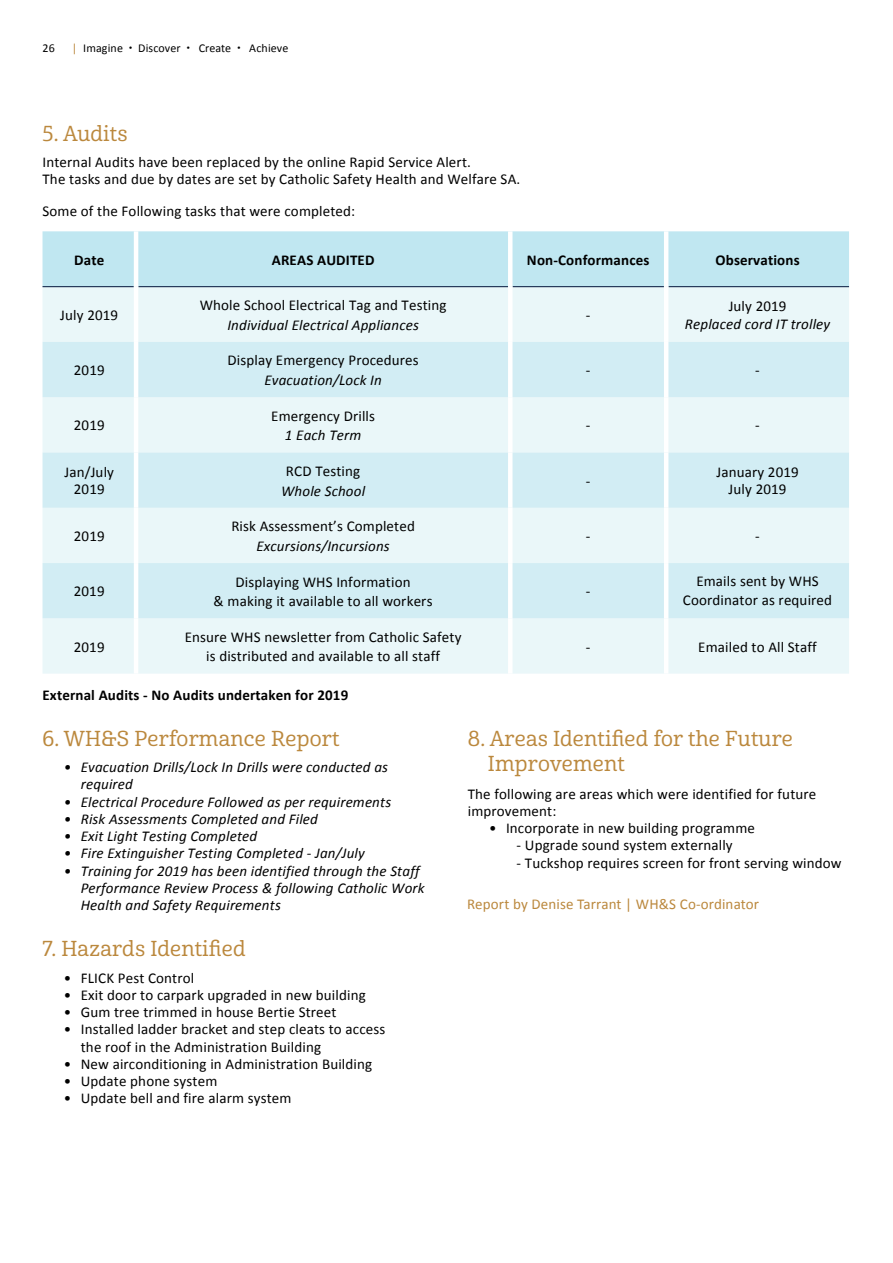
<style>
.page{position:relative;width:893px;height:1263px;background:#fff}
.page>*{position:absolute;margin:0;border:0;box-sizing:border-box;transform-origin:0 0}
.t1{font:21px/25.5px "Cabrito Nor Med";letter-spacing:.01em;color:#bb883d}
.t2{font:15px/17.2px "Calibri";letter-spacing:.01em;color:#000;text-align:center}
.t3{font:italic 15px/17.2px "Calibri";letter-spacing:.01em;color:#000}
.t4{font:700 15px "Calibri";letter-spacing:.01em;color:#000}
.t5{font:15px "Calibri";letter-spacing:.01em;color:#bb883d}
.t6{font:12px "Calibri";letter-spacing:.01em;color:#000}
.s1{color:#bb883d}
.s2{font-size:7.5px}
</style>
<div class="page">
<div style="left:43px;top:231px;width:806px;height:55px;background:#c0e7f1"></div>
<div style="left:43px;top:287px;width:806px;height:387px;background:#eaf7f9"></div>
<svg style="left:43px;top:342px;width:806px;height:276px;background:#dbf1f6"></svg>
<hr style="left:43px;top:286px;width:91px;height:1px;background:#172c4f">
<hr style="left:138px;top:286px;width:370px;height:1px;background:#172c4f">
<hr style="left:512px;top:286px;width:152px;height:1px;background:#172c4f">
<hr style="left:668px;top:286px;width:181px;height:1px;background:#172c4f">
<hr style="left:134px;top:231px;width:4px;height:56px;background:#fff">
<hr style="left:508px;top:231px;width:4px;height:56px;background:#fff">
<hr style="left:664px;top:231px;width:4px;height:56px;background:#fff">
<hr style="left:134px;top:287px;width:4px;height:55px;background:#fff">
<hr style="left:508px;top:287px;width:4px;height:55px;background:#fff">
<hr style="left:664px;top:287px;width:4px;height:55px;background:#fff">
<hr style="left:134px;top:342px;width:4px;height:55px;background:#fff">
<hr style="left:508px;top:342px;width:4px;height:55px;background:#fff">
<hr style="left:664px;top:342px;width:4px;height:55px;background:#fff">
<hr style="left:134px;top:397px;width:4px;height:55px;background:#fff">
<hr style="left:508px;top:397px;width:4px;height:55px;background:#fff">
<hr style="left:664px;top:397px;width:4px;height:55px;background:#fff">
<hr style="left:134px;top:452px;width:4px;height:56px;background:#fff">
<hr style="left:508px;top:452px;width:4px;height:56px;background:#fff">
<hr style="left:664px;top:452px;width:4px;height:56px;background:#fff">
<hr style="left:134px;top:508px;width:4px;height:55px;background:#fff">
<hr style="left:508px;top:508px;width:4px;height:55px;background:#fff">
<hr style="left:664px;top:508px;width:4px;height:55px;background:#fff">
<hr style="left:134px;top:563px;width:4px;height:55px;background:#fff">
<hr style="left:508px;top:563px;width:4px;height:55px;background:#fff">
<hr style="left:664px;top:563px;width:4px;height:55px;background:#fff">
<hr style="left:134px;top:618px;width:4px;height:56px;background:#fff">
<hr style="left:508px;top:618px;width:4px;height:56px;background:#fff">
<hr style="left:664px;top:618px;width:4px;height:56px;background:#fff">
<p class="t6" style="left:43px;top:40px;width:14px">26</p>
<p class="t6" style="left:72px;top:40px;width:218px"><span class="s1">|</span> Imagine <span class="s2">•</span> Discover <span class="s2">•</span> Create <span class="s2">•</span> Achieve</p>
<h1 class="t1" style="left:43px;top:121px;width:87px">5. Audits</h1>
<p class="t2" style="left:43px;top:153px;width:479px;text-align:left">Internal Audits have been replaced by the online Rapid Service Alert.<br>The tasks and due by dates are set by Catholic Safety Health and Welfare SA.</p>
<p class="t2" style="left:43px;top:203px;width:314px">Some of the Following tasks that were completed:</p>
<p class="t4" style="left:74px;top:250px;width:32px">Date</p>
<p class="t4" style="left:272px;top:250px;width:104px">AREAS AUDITED</p>
<p class="t4" style="left:527px;top:250px;width:124px">Non-Conformances</p>
<p class="t4" style="left:715px;top:250px;width:86px">Observations</p>
<p class="t2" style="left:60px;top:306px;width:59px">July 2019</p>
<p class="t2" style="left:74px;top:362px;width:32px">2019</p>
<p class="t2" style="left:74px;top:417px;width:32px">2019</p>
<p class="t2" style="left:200px;top:297px;width:248px">Whole School Electrical Tag and Testing</p>
<p class="t3" style="left:227px;top:315px;width:193px">Individual Electrical Appliances</p>
<p class="t2" style="left:228px;top:352px;width:193px">Display Emergency Procedures</p>
<p class="t3" style="left:264px;top:371px;width:119px">Evacuation/Lock In</p>
<p class="t2" style="left:271px;top:407px;width:105px">Emergency Drills</p>
<p class="t3" style="left:285px;top:426px;width:78px">1 Each Term</p>
<p class="t2" style="left:64px;top:464px;width:51px">Jan/July<br>2019</p>
<p class="t2" style="left:286px;top:462px;width:76px">RCD Testing</p>
<p class="t3" style="left:281px;top:481px;width:85px">Whole School</p>
<p class="t2" style="left:74px;top:527px;width:32px">2019</p>
<p class="t2" style="left:231px;top:518px;width:185px">Risk Assessment’s Completed</p>
<p class="t3" style="left:256px;top:537px;width:135px">Excursions/Incursions</p>
<p class="t2" style="left:74px;top:583px;width:32px">2019</p>
<p class="t2" style="left:214px;top:572px;width:220px;line-height:19.5px">Displaying WHS Information<br>&amp; making it available to all workers</p>
<p class="t2" style="left:74px;top:638px;width:32px">2019</p>
<p class="t2" style="left:185px;top:627px;width:278px;line-height:19.5px">Ensure WHS newsletter from Catholic Safety is distributed and available to all staff</p>
<p class="t4" style="left:43px;top:685px;width:307px">External Audits - No Audits undertaken for 2019</p>
<p class="t2" style="left:586px;top:306px;width:6px">-</p>
<p class="t2" style="left:729px;top:298px;width:59px">July 2019</p>
<p class="t3" style="left:685px;top:314px;width:147px">Replaced cord IT trolley</p>
<p class="t2" style="left:586px;top:362px;width:6px">-</p>
<p class="t2" style="left:755px;top:362px;width:6px">-</p>
<p class="t2" style="left:586px;top:417px;width:6px">-</p>
<p class="t2" style="left:755px;top:417px;width:6px">-</p>
<p class="t2" style="left:586px;top:472px;width:6px">-</p>
<p class="t2" style="left:716px;top:464px;width:84px">January 2019<br>July 2019</p>
<p class="t2" style="left:586px;top:527px;width:6px">-</p>
<p class="t2" style="left:755px;top:527px;width:6px">-</p>
<p class="t2" style="left:586px;top:583px;width:6px">-</p>
<p class="t2" style="left:683px;top:571px;width:151px;line-height:19.5px">Emails sent by WHS<br>Coordinator as required</p>
<p class="t2" style="left:586px;top:638px;width:6px">-</p>
<p class="t2" style="left:698px;top:638px;width:120px">Emailed to All Staff</p>
<h1 class="t1" style="left:43px;top:726px;width:298px">6. WH&amp;S Performance Report</h1>
<p class="t3" style="left:81px;top:758px;width:309px;text-indent:-17px">• Evacuation Drills/Lock In Drills were conducted as required</p>
<p class="t3" style="left:64px;top:792px;width:329px">• Electrical Procedure Followed as per requirements</p>
<p class="t3" style="left:64px;top:810px;width:256px">• Risk Assessments Completed and Filed</p>
<p class="t3" style="left:64px;top:827px;width:195px">• Exit Light Testing Completed</p>
<p class="t3" style="left:64px;top:844px;width:303px">• Fire Extinguisher Testing Completed - Jan/July</p>
<p class="t3" style="left:81px;top:861px;width:345px;text-indent:-17px">• Training for 2019 has been identified through the Staff<br>Performance Review Process &amp; following Catholic Work<br>Health and Safety Requirements</p>
<h1 class="t1" style="left:43px;top:937px;width:205px">7. Hazards Identified</h1>
<p class="t2" style="left:64px;top:969px;width:132px">• FLICK Pest Control</p>
<p class="t2" style="left:64px;top:986px;width:304px">• Exit door to carpark upgraded in new building</p>
<p class="t2" style="left:64px;top:1003px;width:274px">• Gum tree trimmed in house Bertie Street</p>
<p class="t2" style="left:81px;top:1021px;width:306px;text-align:left;text-indent:-17px">• Installed ladder bracket and step cleats to access the roof in the Administration Building</p>
<p class="t2" style="left:64px;top:1055px;width:310px">• New airconditioning in Administration Building</p>
<p class="t2" style="left:64px;top:1072px;width:155px">• Update phone system</p>
<p class="t2" style="left:64px;top:1090px;width:229px">• Update bell and fire alarm system</p>
<h1 class="t1" style="left:488px;top:726px;width:307px;text-indent:-20px">8. Areas Identified for the Future<br>Improvement</h1>
<p class="t2" style="left:468px;top:785px;width:350px;text-align:left">The following are areas which were identified for future improvement:</p>
<p class="t2" style="left:489px;top:819px;width:267px">• Incorporate in new building programme</p>
<p class="t2" style="left:517px;top:837px;width:218px">- Upgrade sound system externally</p>
<p class="t2" style="left:517px;top:854px;width:326px">- Tuckshop requires screen for front serving window</p>
<p class="t5" style="left:467px;top:894px;width:293px">Report by Denise Tarrant | WH&amp;S Co-ordinator</p>
</div>
